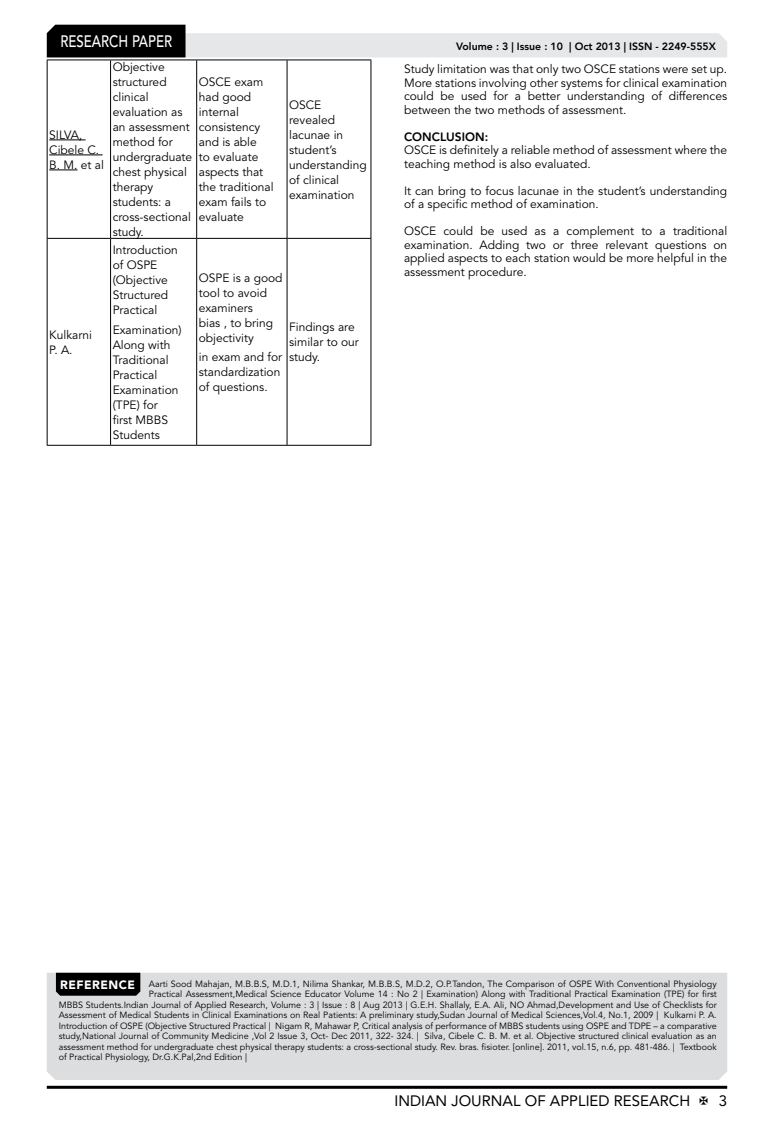
<style>
.page{position:relative;width:774px;height:1136px;background:#fff}
.page>*{position:absolute;margin:0;border:0;box-sizing:border-box;transform-origin:0 0}
.t1{font:500 16.5px "Avenir LT Std";color:#fff;scale:.8 1}
.t2{font:15px "Avenir LT Std";color:#000}
.t3{font:12px/15px "Avenir LT Std";color:#000}
.t4{font:800 12px "Avenir LT Std";color:#000}
.t5{font:800 10.5px "Avenir LT Std";color:#000}
.t6{font:9px "Avenir LT Std";color:#000}
.s1{font-weight:900;font-size:12px;color:#fff}
</style>
<div class="page">
<hr style="left:47px;top:1085px;width:680px;height:3px;background:#000">
<svg style="left:47px;top:25px;width:680px;height:32px"></svg>
<div style="left:47px;top:972px;width:680px;height:107px;background:#dcddde"></div>
<div style="left:56px;top:972px;width:84px;height:23px;background:#000"></div>
<svg style="left:48px;top:61px;width:323px;height:384px"></svg>
<hr style="left:47px;top:60px;width:64px;height:1px;background:#000">
<hr style="left:111px;top:60px;width:86px;height:1px;background:#000">
<hr style="left:110px;top:60px;width:1px;height:178px;background:#000">
<hr style="left:197px;top:60px;width:90px;height:1px;background:#000">
<hr style="left:196px;top:60px;width:1px;height:178px;background:#000">
<hr style="left:287px;top:60px;width:84px;height:1px;background:#000">
<hr style="left:287px;top:60px;width:1px;height:178px;background:#000">
<hr style="left:47px;top:238px;width:64px;height:1px;background:#000">
<hr style="left:111px;top:238px;width:86px;height:1px;background:#000">
<hr style="left:110px;top:239px;width:1px;height:206px;background:#000">
<hr style="left:197px;top:238px;width:90px;height:1px;background:#000">
<hr style="left:196px;top:239px;width:1px;height:206px;background:#000">
<hr style="left:287px;top:238px;width:84px;height:1px;background:#000">
<hr style="left:287px;top:239px;width:1px;height:206px;background:#000">
<hr style="left:47px;top:60px;width:1px;height:178px;background:#000">
<hr style="left:371px;top:60px;width:1px;height:178px;background:#000">
<hr style="left:47px;top:239px;width:1px;height:206px;background:#000">
<hr style="left:371px;top:239px;width:1px;height:206px;background:#000">
<hr style="left:47px;top:445px;width:64px;height:1px;background:#000">
<hr style="left:111px;top:445px;width:86px;height:1px;background:#000">
<hr style="left:197px;top:445px;width:90px;height:1px;background:#000">
<hr style="left:287px;top:445px;width:84px;height:1px;background:#000">
<hr style="left:49px;top:139px;width:37px;height:1px;background:#000">
<hr style="left:49px;top:154px;width:54px;height:1px;background:#000">
<svg style="left:49px;top:169px;width:29px;height:1px"></svg>
<h1 class="t1" style="left:60px;top:32px;width:139px">RESEARCH PAPER</h1>
<p class="t3" style="left:49px;top:127px;width:56px">SILVA,<br>Cibele C.<br>B. M. et al</p>
<p class="t3" style="left:113px;top:60px;width:81px">Objective structured clinical evaluation as an assessment method for undergraduate chest physical therapy students: a cross-sectional study.</p>
<p class="t3" style="left:199px;top:75px;width:76px">OSCE exam had good internal consistency and is able<br>to evaluate aspects that the traditional exam fails to evaluate</p>
<p class="t3" style="left:289px;top:97px;width:79px">OSCE revealed lacunae in student’s understanding of clinical examination</p>
<p class="t3" style="left:49px;top:327px;width:44px">Kulkarni<br>P. A.</p>
<p class="t3" style="left:113px;top:243px;width:67px">Introduction of OSPE (Objective<br>Structured<br>Practical</p>
<p class="t3" style="left:113px;top:322px;width:70px">Examination)<br>Along with<br>Traditional<br>Practical<br>Examination (TPE) for<br>first MBBS<br>Students</p>
<p class="t3" style="left:199px;top:271px;width:85px">OSPE is a good tool to avoid examiners<br>bias , to bring objectivity</p>
<p class="t3" style="left:199px;top:350px;width:85px">in exam and for standardization of questions.</p>
<p class="t3" style="left:289px;top:320px;width:71px">Findings are similar to our study.</p>
<p class="t5" style="left:456px;top:41px;width:261px">Volume : 3 | Issue : 10 | Oct 2013 | ISSN - 2249-555X</p>
<p class="t3" style="left:404px;top:62px;width:325px;line-height:13.5px;text-align:justify">Study limitation was that only two OSCE stations were set up.<br>More stations involving other systems for clinical examination could be used for a better understanding of differences between the two methods of assessment.</p>
<p class="t4" style="left:404px;top:129px;width:86px">CONCLUSION:</p>
<p class="t3" style="left:404px;top:143px;width:325px;line-height:13.5px">OSCE is definitely a reliable method of assessment where the teaching method is also evaluated.</p>
<p class="t3" style="left:404px;top:184px;width:325px;line-height:13.5px">It can bring to focus lacunae in the student’s understanding of a specific method of examination.</p>
<p class="t3" style="left:404px;top:224px;width:325px;line-height:13.5px;text-align:justify">OSCE could be used as a complement to a traditional examination. Adding two or three relevant questions on applied aspects to each station would be more helpful in the assessment procedure.</p>
<p class="t6" style="left:60px;top:978px;width:658px"><span class="s1">REFERENCE</span> Aarti Sood Mahajan, M.B.B.S, M.D.1, Nilima Shankar, M.B.B.S, M.D.2, O.P.Tandon, The Comparison of OSPE With Conventional Physiology</p>
<p class="t6" style="left:149px;top:988px;width:569px">Practical Assessment,Medical Science Educator Volume 14 : No 2 | Examination) Along with Traditional Practical Examination (TPE) for first</p>
<p class="t6" style="left:59px;top:999px;width:660px">MBBS Students.Indian Journal of Applied Research, Volume : 3 | Issue : 8 | Aug 2013 | G.E.H. Shallaly, E.A. Ali, NO Ahmad,Development and Use of Checklists for</p>
<p class="t6" style="left:59px;top:1009px;width:659px">Assessment of Medical Students in Clinical Examinations on Real Patients: A preliminary study,Sudan Journal of Medical Sciences,Vol.4, No.1, 2009 | Kulkarni P. A.</p>
<p class="t6" style="left:59px;top:1020px;width:660px">Introduction of OSPE (Objective Structured Practical | Nigam R, Mahawar P, Critical analysis of performance of MBBS students using OSPE and TDPE – a comparative</p>
<p class="t6" style="left:59px;top:1030px;width:660px">study,National Journal of Community Medicine ,Vol 2 Issue 3, Oct- Dec 2011, 322- 324. | Silva, Cibele C. B. M. et al. Objective structured clinical evaluation as an</p>
<p class="t6" style="left:59px;top:1041px;width:659px">assessment method for undergraduate chest physical therapy students: a cross-sectional study. Rev. bras. fisioter. [online]. 2011, vol.15, n.6, pp. 481-486. | Textbook</p>
<p class="t6" style="left:59px;top:1051px;width:190px">of Practical Physiology, Dr.G.K.Pal,2nd Edition |</p>
<p class="t2" style="left:394px;top:1091px;width:297px">INDIAN JOURNAL OF APPLIED RESEARCH</p>
<p class="t2" style="left:719px;top:1091px;width:10px">3</p>
</div>
